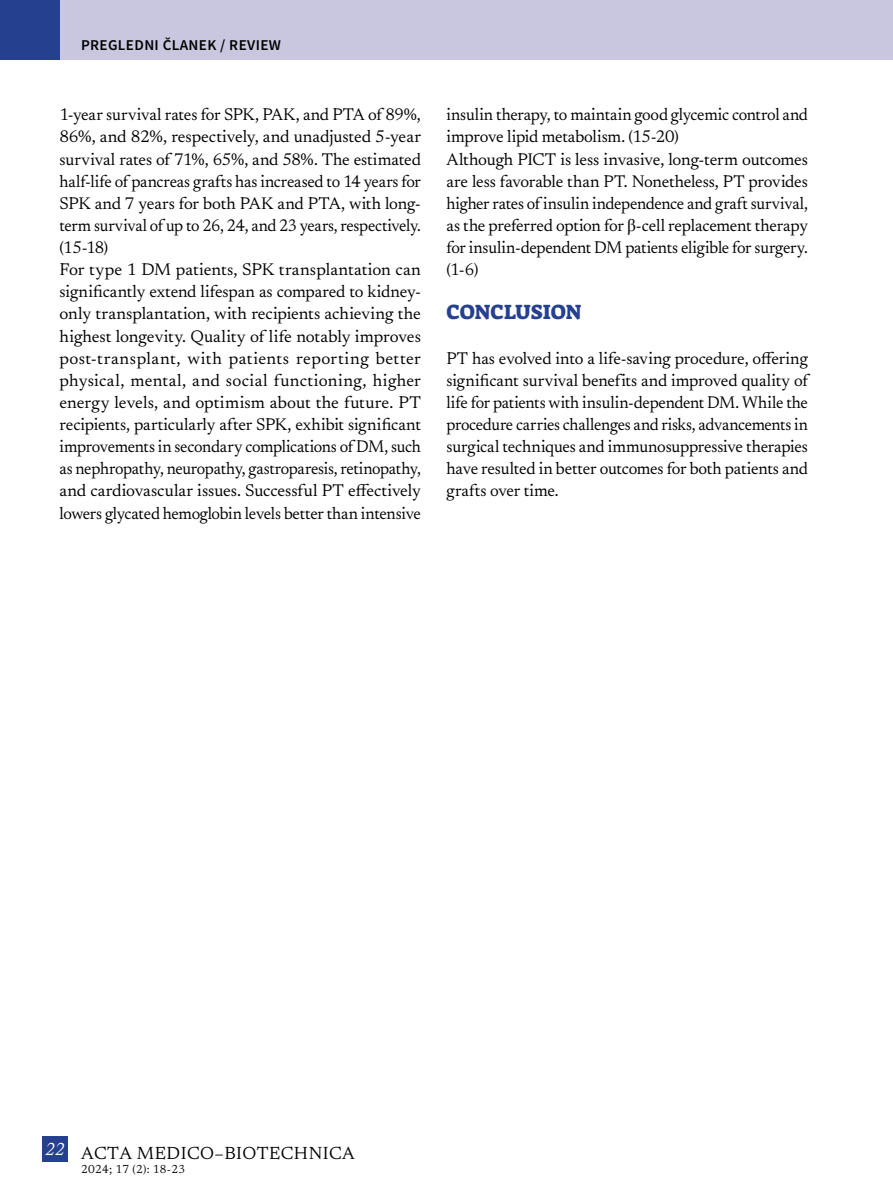
<style>
.page{position:relative;width:893px;height:1191px;background:#fff}
.page>*{position:absolute;margin:0;border:0;box-sizing:border-box;transform-origin:0 0}
.t1{font:21px "Suez One";letter-spacing:-.005em;color:#25408f}
.t2{font:18px "Newsreader 16 pt";letter-spacing:.025em;color:#000}
.t3{font:italic 18px "Newsreader 16 pt";color:#fff}
.t4{font:17.25px/22px "Newsreader 16 pt";letter-spacing:-.01em;color:#000}
.t5{font:600 15px "Source Sans Pro";letter-spacing:.025em;color:#000}
.t6{font:12px "Newsreader 16 pt";letter-spacing:.025em;color:#000}
.s1{font-family:"Times New Roman"}
</style>
<div class="page">
<div style="left:42px;top:1135px;width:26px;height:26px;background:#25408f"></div>
<div style="left:60px;top:0;width:833px;height:60px;background:#c8c7df"></div>
<div style="left:0;top:0;width:60px;height:60px;background:#25408f"></div>
<p class="t5" style="left:81px;top:35px;width:201px">PREGLEDNI ČLANEK / REVIEW</p>
<p class="t4" style="left:60px;top:103px;width:363px">1-year survival rates for SPK, PAK, and PTA of 89%, 86%, and 82%, respectively, and unadjusted 5-year survival rates of 71%, 65%, and 58%. The estimated half-life of pancreas grafts has increased to 14 years for SPK and 7 years for both PAK and PTA, with long&shy;term survival of up to 26, 24, and 23 years, respectively. (15-18)<br>For type 1 DM patients, SPK transplantation can significantly extend lifespan as compared to kidney&shy;only transplantation, with recipients achieving the highest longevity. Quality of life notably improves post-transplant, with patients reporting better physical, mental, and social functioning, higher energy levels, and optimism about the future. PT recipients, particularly after SPK, exhibit significant improvements in secondary complications of DM, such as nephropathy, neuropathy, gastroparesis, retinopathy, and cardiovascular issues. Successful PT effectively lowers glycated hemoglobin levels better than intensive</p>
<p class="t4" style="left:446px;top:103px;width:363px">insulin therapy, to maintain good glycemic control and improve lipid metabolism. (15-20)<br>Although PICT is less invasive, long-term outcomes are less favorable than PT. Nonetheless, PT provides higher rates of insulin independence and graft survival, as the preferred option for <span class="s1">β</span>-cell replacement therapy for insulin-dependent DM patients eligible for surgery. (1-6)</p>
<p class="t1" style="left:446px;top:299px;width:137px">CONCLUSION</p>
<p class="t4" style="left:446px;top:346px;width:363px;text-align:justify">PT has evolved into a life-saving procedure, offering significant survival benefits and improved quality of life for patients with insulin-dependent DM. While the procedure carries challenges and risks, advancements in surgical techniques and immunosuppressive therapies have resulted in better outcomes for both patients and grafts over time.</p>
<p class="t3" style="left:45px;top:1136px;width:21px">22</p>
<p class="t2" style="left:81px;top:1140px;width:275px">ACTA MEDICO–BIOTECHNICA</p>
<p class="t6" style="left:81px;top:1160px;width:106px">2024; 17 (2): 18-23</p>
</div>
